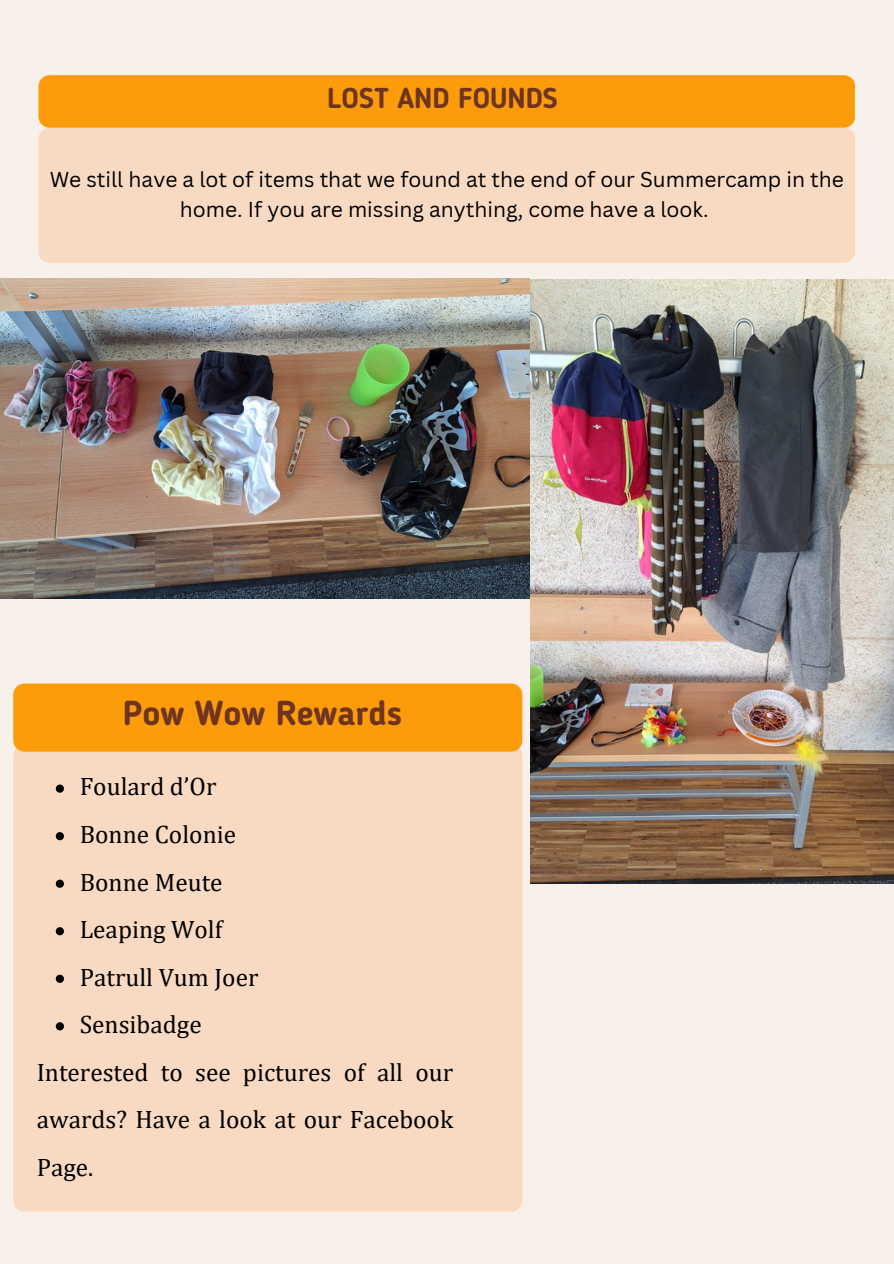
<style>
.page{position:relative;width:894px;height:1264px;background:#fff}
.page>*{position:absolute;margin:0;border:0;box-sizing:border-box;transform-origin:0 0}
.t1{font:700 34.35px "Blogger Sans";color:#6e3420}
.t2{font:700 28.5px "Blogger Sans";color:#6e3420}
.t3{font:25.2px/47.5px "Cambria";color:#000;text-align:justify}
.t4{font:21px/29.2px "Canva Sans";color:#000;text-align:center}
</style>
<div class="page">
<div style="left:0;top:0;width:893px;height:1263px;background:#f8f1eb"></div>
<div style="left:38px;top:128px;width:816px;height:135px;background:#f8dac3"></div>
<div style="left:38px;top:75px;width:817px;height:53px;background:#fc9c0a"></div>
<img style="left:530px;top:279px;width:363px;height:604px">
<img style="left:0;top:279px;width:529px;height:319px">
<div style="left:13px;top:744px;width:509px;height:467px;background:#f8dac3;border-radius:11px"></div>
<div style="left:13px;top:683px;width:509px;height:68px;background:#fc9c0a;border-radius:11px"></div>
<svg style="left:56px;top:784px;width:8px;height:8px"></svg>
<svg style="left:56px;top:832px;width:8px;height:8px"></svg>
<svg style="left:56px;top:879px;width:8px;height:8px"></svg>
<svg style="left:56px;top:927px;width:8px;height:8px"></svg>
<svg style="left:56px;top:974px;width:8px;height:8px"></svg>
<svg style="left:56px;top:1022px;width:8px;height:8px"></svg>
<p class="t2" style="left:327px;top:86px;width:232px">LOST AND FOUNDS</p>
<h2 class="t4" style="left:50px;top:164px;width:795px">We still have a lot of items that we found at the end of our Summercamp in the home. If you are missing anything, come have a look.</h2>
<p class="t1" style="left:123px;top:699px;width:281px">Pow Wow Rewards</p>
<p class="t3" style="left:80px;top:762px;width:138px">Foulard d’Or</p>
<p class="t3" style="left:80px;top:810px;width:158px">Bonne Colonie</p>
<p class="t3" style="left:80px;top:857px;width:144px">Bonne Meute</p>
<p class="t3" style="left:80px;top:905px;width:144px">Leaping Wolf</p>
<p class="t3" style="left:80px;top:952px;width:180px">Patrull Vum Joer</p>
<p class="t3" style="left:80px;top:1000px;width:123px">Sensibadge</p>
<h3 class="t3" style="left:37px;top:1047px;width:418px">Interested to see pictures of all our awards? Have a look at our Facebook Page.</h3>
</div>
